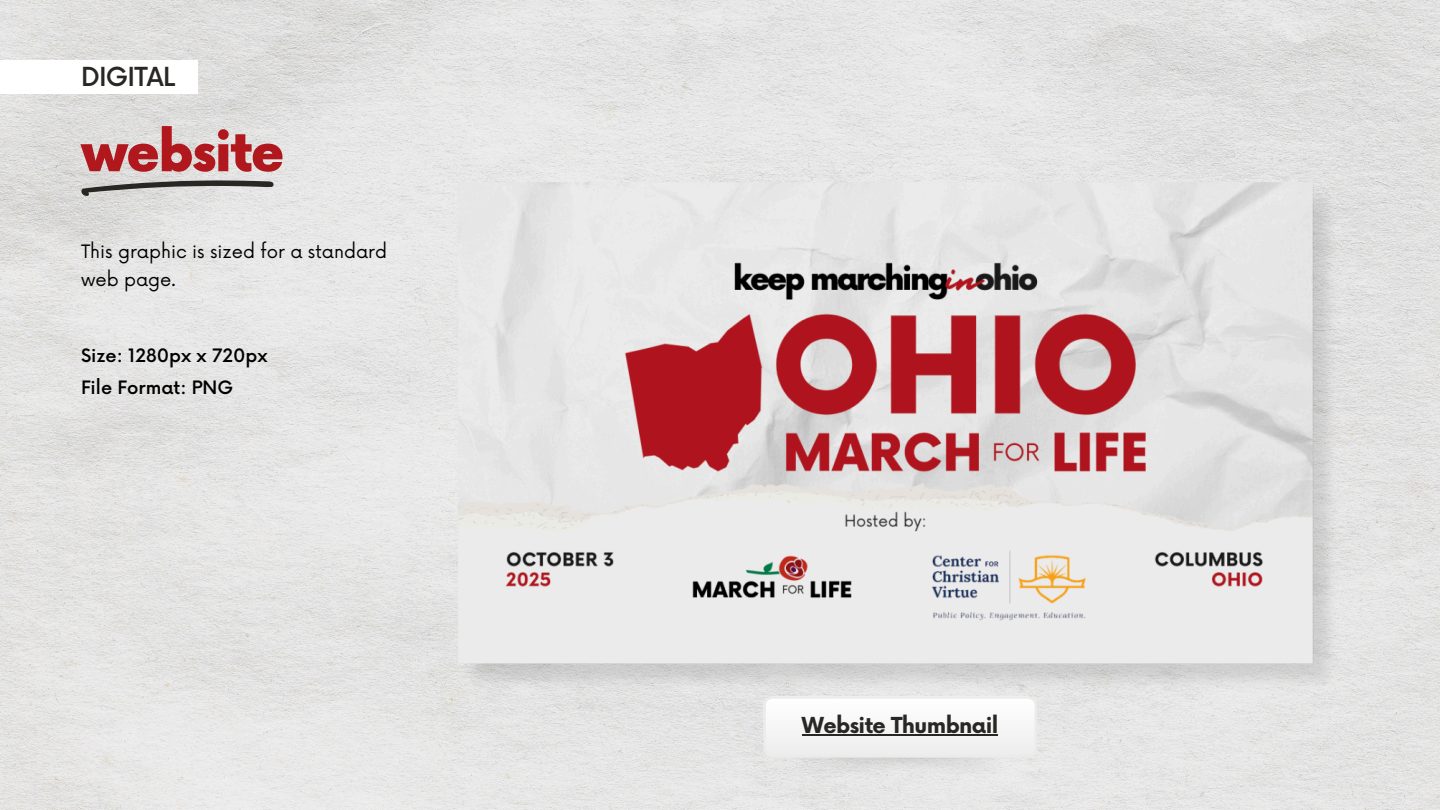
<style>
.page{position:relative;width:1440px;height:810px;background:#fff}
.page>*{position:absolute;margin:0;border:0;box-sizing:border-box;transform-origin:0 0}
.t1{font:900 54px "Now";letter-spacing:-.03em;color:#b1181e}
.t2{font:500 25.6px "Now";letter-spacing:-.03em;color:#292724}
.t3{font:700 21.5px "Now";letter-spacing:-.03em;color:#292724}
.t4{font:18px/28.5px "Now";color:#000}
.t5{font:500 18px "Now";color:#000}
</style>
<div class="page">
<img style="left:0;top:0;width:1440px;height:810px">
<svg style="left:81px;top:180px;width:193px;height:16px;background:#a2a19f"></svg>
<div style="left:0;top:60px;width:198px;height:34px;background:#fff"></div>
<img style="left:441px;top:180px;width:918px;height:516px">
<img style="left:794px;top:757px;width:213px;height:27px">
<svg style="left:764px;top:696px;width:273px;height:61px"></svg>
<hr style="left:802px;top:735px;width:196px;height:1px;background:#292724">
<p class="t2" style="left:81px;top:63px;width:96px">DIGITAL</p>
<p class="t1" style="left:81px;top:123px;width:205px">website</p>
<h2 class="t4" style="left:81px;top:238px;width:308px">This graphic is sized for a standard web page.</h2>
<p class="t5" style="left:81px;top:345px;width:188px">Size: 1280px x 720px</p>
<h1 class="t5" style="left:81px;top:378px;width:154px">File Format: PNG</h1>
<p class="t3" style="left:802px;top:714px;width:198px">Website Thumbnail</p>
</div>
